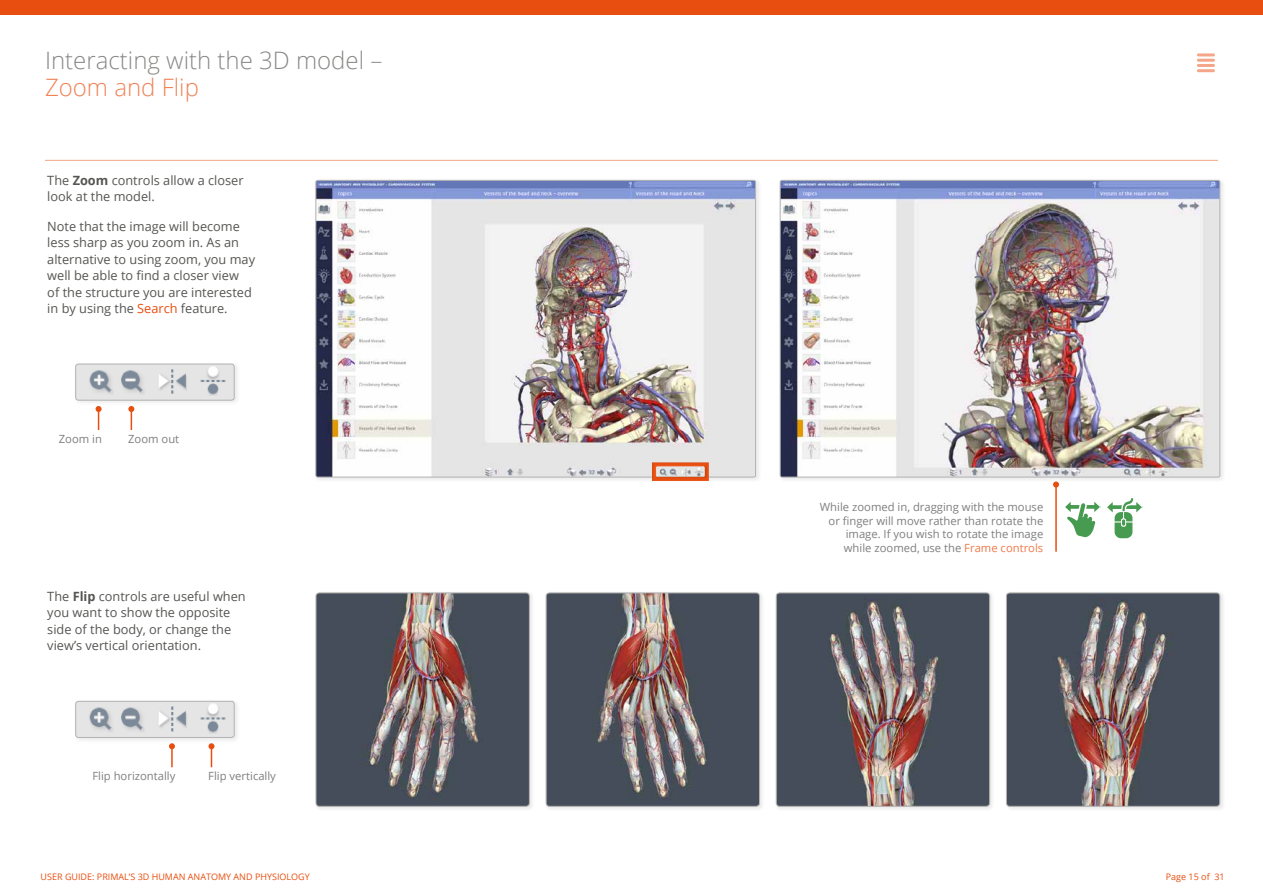
<style>
.page{position:relative;width:1263px;height:893px;background:#fff}
.page>*{position:absolute;margin:0;border:0;box-sizing:border-box;transform-origin:0 0}
.t1{font:300 24px "Open Sans";color:#898887}
.t2{font:300 24px "Open Sans";color:#ef8357}
.t3{font:12.75px/16.5px "Open Sans";color:#565554}
.t4{font:11.25px/13.5px "Open Sans";color:#807f7f;text-align:right}
.t5{font:9px "Open Sans";color:#e84e0f}
.s1{font-weight:700}
.s2{color:#e84e0f}
.s3{color:#ee7a4b}
</style>
<div class="page">
<div style="left:74px;top:361px;width:168px;height:46px;background:#000;opacity:.08"></div>
<img style="left:77px;top:364px;width:157px;height:36px">
<div style="left:75px;top:364px;width:159px;height:36px;border:1px solid #b3b2b2;border-radius:3px"></div>
<div style="left:74px;top:698px;width:168px;height:46px;background:#f5f5f5"></div>
<img style="left:77px;top:701px;width:157px;height:35px">
<div style="left:75px;top:701px;width:159px;height:37px;border:1px solid #b3b2b2;border-radius:3px"></div>
<div style="left:91px;top:402px;width:14px;height:32px;background:#fff"></div>
<svg style="left:96px;top:406px;width:6px;height:24px"></svg>
<div style="left:165px;top:739px;width:14px;height:32px;background:#fff"></div>
<hr style="left:171px;top:746px;width:2px;height:21px;background:#e84e0f">
<svg style="left:169px;top:743px;width:6px;height:6px"></svg>
<div style="left:124px;top:402px;width:14px;height:32px;background:#fff"></div>
<svg style="left:128px;top:406px;width:6px;height:24px"></svg>
<div style="left:204px;top:739px;width:14px;height:32px;background:#fff"></div>
<svg style="left:208px;top:743px;width:6px;height:24px"></svg>
<div style="left:314px;top:178px;width:448px;height:305px;background:#000;opacity:.08"></div>
<img style="left:316px;top:180px;width:438px;height:297px">
<div style="left:316px;top:180px;width:440px;height:297px;border:1px solid #b3b2b2;border-radius:2px"></div>
<div style="left:778px;top:178px;width:448px;height:305px;background:#000;opacity:.08"></div>
<img style="left:780px;top:180px;width:440px;height:297px">
<div style="left:780px;top:180px;width:440px;height:297px;border:1px solid #b3b2b2;border-radius:2px"></div>
<div style="left:650px;top:460px;width:59px;height:22px;background:#000;opacity:.15"></div>
<div style="left:314px;top:591px;width:221px;height:221px;background:#000;opacity:.08"></div>
<img style="left:316px;top:593px;width:213px;height:213px">
<div style="left:316px;top:593px;width:214px;height:214px;border:1px solid #b3b2b2;border-radius:3px"></div>
<div style="left:775px;top:591px;width:220px;height:221px;background:#000;opacity:.08"></div>
<img style="left:776px;top:593px;width:214px;height:213px">
<div style="left:776px;top:593px;width:214px;height:214px;border:1px solid #b3b2b2;border-radius:3px"></div>
<div style="left:545px;top:591px;width:220px;height:221px;background:#000;opacity:.08"></div>
<img style="left:546px;top:593px;width:213px;height:213px">
<div style="left:546px;top:593px;width:214px;height:214px;border:1px solid #b3b2b2;border-radius:3px"></div>
<div style="left:1005px;top:591px;width:221px;height:221px;background:#000;opacity:.08"></div>
<img style="left:1006px;top:593px;width:214px;height:213px">
<div style="left:1006px;top:593px;width:214px;height:214px;border:1px solid #b3b2b2;border-radius:3px"></div>
<div style="left:1049px;top:477px;width:14px;height:79px;background:#fff"></div>
<hr style="left:1055px;top:485px;width:2px;height:67px;background:#e84e0f">
<svg style="left:1053px;top:482px;width:6px;height:6px"></svg>
<svg style="left:1065px;top:498px;width:77px;height:41px"></svg>
<svg style="left:1194px;top:50px;width:24px;height:24px"></svg>
<hr style="left:1197px;top:53px;width:18px;height:3px;background:#f4a687;border-radius:2px">
<hr style="left:1197px;top:64px;width:18px;height:3px;background:#f4a687;border-radius:2px">
<hr style="left:1197px;top:59px;width:18px;height:3px;background:#f4a687;border-radius:2px">
<hr style="left:1197px;top:69px;width:18px;height:3px;background:#f4a687;border-radius:2px">
<div style="left:0;top:0;width:1263px;height:15px;background:#e84e0f"></div>
<div style="left:41px;top:156px;width:1181px;height:9px;background:#fff;opacity:.54"></div>
<hr style="left:45px;top:160px;width:1173px;height:1px;background:#f4a687">
<h1 class="t1" style="left:45px;top:44px;width:339px">Interacting with the 3D model –</h1>
<h1 class="t2" style="left:45px;top:71px;width:155px">Zoom and Flip</h1>
<p class="t3" style="left:47px;top:171px;width:198px">The <span class="s1">Zoom</span> controls allow a closer look at the model.</p>
<p class="t3" style="left:47px;top:217px;width:209px">Note that the image will become less sharp as you zoom in. As an alternative to using zoom, you may well be able to find a closer view<br>of the structure you are interested in by using the <span class="s2">Search</span> feature.</p>
<p class="t4" style="left:59px;top:432px;width:45px">Zoom in</p>
<p class="t4" style="left:128px;top:432px;width:53px">Zoom out</p>
<p class="t3" style="left:47px;top:588px;width:200px">The <span class="s1">Flip</span> controls are useful when you want to show the opposite side of the body, or change the view’s vertical orientation.</p>
<p class="t4" style="left:92px;top:769px;width:85px">Flip horizontally</p>
<p class="t4" style="left:208px;top:769px;width:69px">Flip vertically</p>
<p class="t4" style="left:820px;top:500px;width:225px">While zoomed in, dragging with the mouse or finger will move rather than rotate the image. If you wish to rotate the image while zoomed, use the <span class="s3">Frame controls</span></p>
<p class="t5" style="left:41px;top:871px;width:271px">USER GUIDE: PRIMAL’S 3D HUMAN ANATOMY AND PHYSIOLOGY</p>
<p class="t5" style="left:1166px;top:871px;width:60px">Page 15 of 31</p>
</div>
